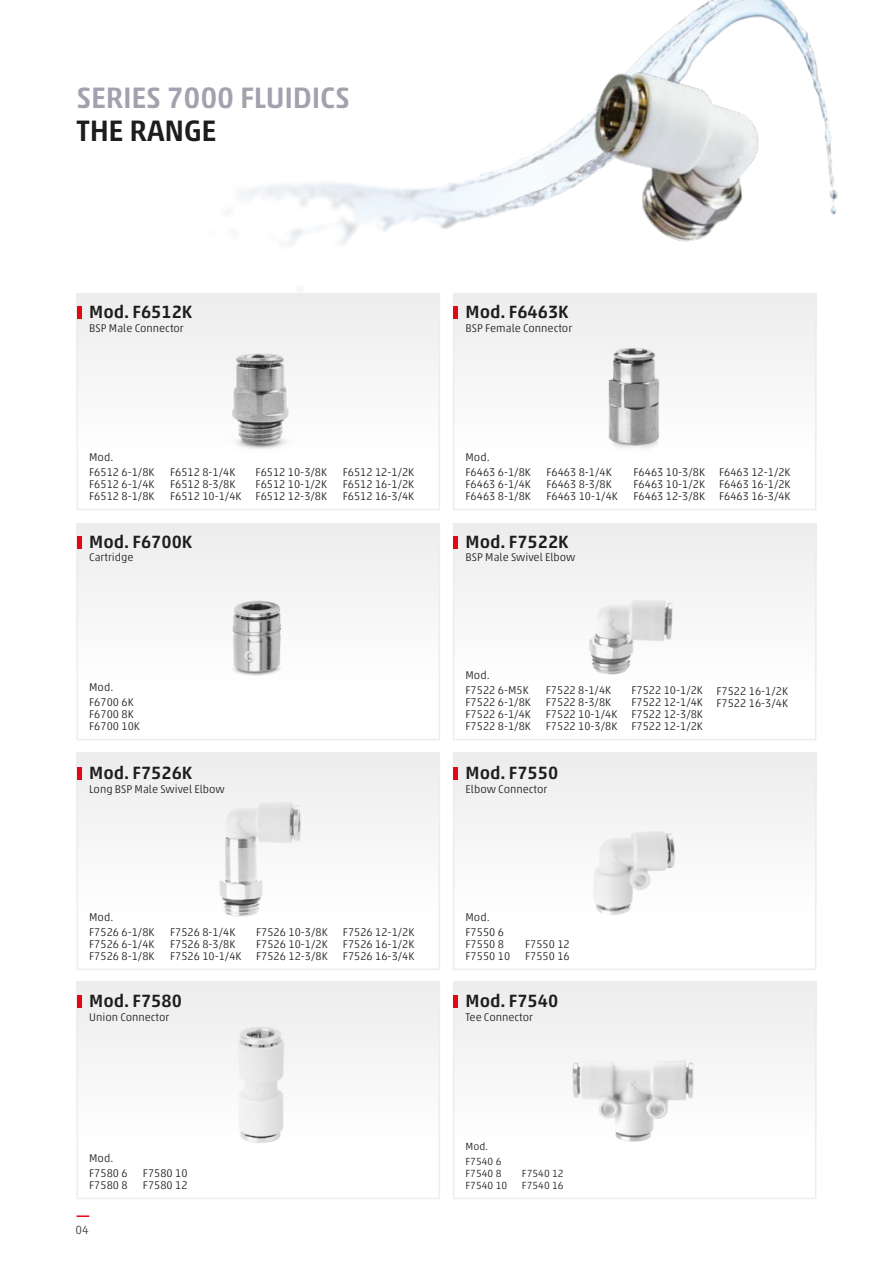
<style>
.page{position:relative;width:893px;height:1263px;background:#fff}
.page>*{position:absolute;margin:0;border:0;box-sizing:border-box;transform-origin:0 0}
.t1{font:500 30px "Akko W1 G";letter-spacing:-.01em;color:#a3a1ad}
.t2{font:500 30px "Akko W1 G";letter-spacing:-.01em;color:#1d1d1b}
.t3{font:500 18px "Akko W1 G";color:#1d1d1b}
.t4{font:300 12px "Akko W1 G";color:#3c3c3b}
.t5{font:300 11.25px/12px "Akko W1 G";color:#1d1d1b}
.t6{font:300 10.5px/12px "Akko W1 G";color:#1d1d1b}
</style>
<div class="page">
<img style="left:227px;top:0;width:611px;height:427px">
<img style="left:543px;top:27px;width:252px;height:244px">
<svg style="left:77px;top:1215px;width:12px;height:2px"></svg>
<div style="left:77px;top:293px;width:363px;height:159px;background:#f5f5f5"></div>
<div style="left:77px;top:292px;width:363px;height:218px;border:1px solid #ededed"></div>
<div style="left:77px;top:753px;width:363px;height:159px;background:#f5f5f5"></div>
<div style="left:77px;top:752px;width:363px;height:218px;border:1px solid #ededed"></div>
<div style="left:77px;top:523px;width:363px;height:159px;background:#f5f5f5"></div>
<div style="left:77px;top:522px;width:363px;height:218px;border:1px solid #ededed"></div>
<div style="left:77px;top:982px;width:363px;height:159px;background:#f5f5f5"></div>
<div style="left:77px;top:981px;width:363px;height:218px;border:1px solid #ededed"></div>
<div style="left:453px;top:293px;width:363px;height:159px;background:#f5f5f5"></div>
<div style="left:453px;top:292px;width:363px;height:218px;border:1px solid #ededed"></div>
<div style="left:453px;top:753px;width:363px;height:159px;background:#f4f4f4"></div>
<div style="left:453px;top:752px;width:363px;height:218px;border:1px solid #ededed"></div>
<div style="left:453px;top:523px;width:363px;height:159px;background:#f4f4f4"></div>
<div style="left:453px;top:522px;width:363px;height:218px;border:1px solid #ededed"></div>
<div style="left:453px;top:982px;width:363px;height:159px;background:#f4f4f4"></div>
<div style="left:453px;top:981px;width:363px;height:218px;border:1px solid #ededed"></div>
<div style="left:77px;top:306px;width:5px;height:13px;background:#e30613"></div>
<div style="left:77px;top:767px;width:5px;height:13px;background:#e30613"></div>
<div style="left:77px;top:536px;width:5px;height:12px;background:#e30613"></div>
<div style="left:77px;top:995px;width:5px;height:13px;background:#e30613"></div>
<hr style="left:454px;top:306px;width:4px;height:13px;background:#e30613">
<hr style="left:454px;top:767px;width:4px;height:13px;background:#e30613">
<hr style="left:454px;top:536px;width:4px;height:12px;background:#e30613">
<hr style="left:454px;top:995px;width:4px;height:13px;background:#e30613">
<img style="left:589px;top:600px;width:84px;height:75px">
<img style="left:220px;top:802px;width:81px;height:115px">
<img style="left:596px;top:832px;width:79px;height:83px">
<img style="left:239px;top:1027px;width:45px;height:116px">
<img style="left:561px;top:1062px;width:145px;height:80px">
<img style="left:232px;top:353px;width:57px;height:95px">
<img style="left:608px;top:348px;width:51px;height:99px">
<img style="left:233px;top:601px;width:48px;height:74px">
<h1 class="t1" style="left:77px;top:76px;width:275px">SERIES 7000 FLUIDICS</h1>
<h1 class="t2" style="left:77px;top:109px;width:141px">THE RANGE</h1>
<h2 class="t3" style="left:89px;top:299px;width:105px">Mod. F6512K</h2>
<p class="t5" style="left:89px;top:321px;width:96px">BSP Male Connector</p>
<h2 class="t3" style="left:466px;top:299px;width:105px">Mod. F6463K</h2>
<p class="t5" style="left:466px;top:321px;width:108px">BSP Female Connector</p>
<p class="t5" style="left:89px;top:449px;width:67px;line-height:15px">Mod.<br>F6512 6-1/8K</p>
<p class="t5" style="left:89px;top:477px;width:67px">F6512 6-1/4K<br>F6512 8-1/8K</p>
<p class="t5" style="left:466px;top:449px;width:67px;line-height:15px">Mod.<br>F6463 6-1/8K</p>
<p class="t5" style="left:466px;top:477px;width:67px">F6463 6-1/4K<br>F6463 8-1/8K</p>
<p class="t5" style="left:170px;top:465px;width:73px">F6512 8-1/4K<br>F6512 8-3/8K<br>F6512 10-1/4K</p>
<p class="t5" style="left:256px;top:465px;width:73px;text-align:justify">F6512 10-3/8K F6512 10-1/2K F6512 12-3/8K</p>
<p class="t5" style="left:343px;top:465px;width:73px;text-align:justify">F6512 12-1/2K F6512 16-1/2K F6512 16-3/4K</p>
<p class="t5" style="left:546px;top:465px;width:73px">F6463 8-1/4K<br>F6463 8-3/8K<br>F6463 10-1/4K</p>
<p class="t5" style="left:634px;top:465px;width:73px;text-align:justify">F6463 10-3/8K F6463 10-1/2K F6463 12-3/8K</p>
<p class="t5" style="left:719px;top:465px;width:73px;text-align:justify">F6463 12-1/2K F6463 16-1/2K F6463 16-3/4K</p>
<h2 class="t3" style="left:89px;top:528px;width:105px">Mod. F6700K</h2>
<p class="t5" style="left:89px;top:551px;width:46px">Cartridge</p>
<h2 class="t3" style="left:466px;top:528px;width:105px">Mod. F7522K</h2>
<p class="t5" style="left:466px;top:551px;width:111px">BSP Male Swivel Elbow</p>
<p class="t5" style="left:89px;top:679px;width:46px;line-height:15px">Mod.<br>F6700 6K</p>
<p class="t5" style="left:89px;top:708px;width:52px">F6700 8K<br>F6700 10K</p>
<p class="t5" style="left:466px;top:667px;width:65px;line-height:15px">Mod.<br>F7522 6-M5K</p>
<p class="t5" style="left:466px;top:696px;width:67px;text-align:justify">F7522 6-1/8K F7522 6-1/4K F7522 8-1/8K</p>
<p class="t5" style="left:546px;top:684px;width:73px">F7522 8-1/4K<br>F7522 8-3/8K<br>F7522 10-1/4K<br>F7522 10-3/8K</p>
<p class="t5" style="left:631px;top:684px;width:73px;text-align:justify">F7522 10-1/2K F7522 12-1/4K F7522 12-3/8K F7522 12-1/2K</p>
<p class="t5" style="left:716px;top:684px;width:73px">F7522 16-1/2K<br>F7522 16-3/4K</p>
<h2 class="t3" style="left:89px;top:760px;width:105px">Mod. F7526K</h2>
<p class="t5" style="left:89px;top:782px;width:137px">Long BSP Male Swivel Elbow</p>
<h2 class="t3" style="left:466px;top:760px;width:94px">Mod. F7550</h2>
<p class="t5" style="left:466px;top:782px;width:83px">Elbow Connector</p>
<p class="t5" style="left:89px;top:909px;width:67px;line-height:15px">Mod.<br>F7526 6-1/8K</p>
<p class="t5" style="left:89px;top:937px;width:67px">F7526 6-1/4K<br>F7526 8-1/8K</p>
<p class="t5" style="left:170px;top:925px;width:73px">F7526 8-1/4K<br>F7526 8-3/8K<br>F7526 10-1/4K</p>
<p class="t5" style="left:256px;top:925px;width:73px;text-align:justify">F7526 10-3/8K F7526 10-1/2K F7526 12-3/8K</p>
<p class="t5" style="left:343px;top:925px;width:73px;text-align:justify">F7526 12-1/2K F7526 16-1/2K F7526 16-3/4K</p>
<p class="t5" style="left:466px;top:909px;width:40px;line-height:15px">Mod.<br>F7550 6</p>
<p class="t5" style="left:466px;top:937px;width:46px">F7550 8<br>F7550 10</p>
<p class="t5" style="left:525px;top:937px;width:46px">F7550 12<br>F7550 16</p>
<h2 class="t3" style="left:89px;top:988px;width:94px">Mod. F7580</h2>
<p class="t5" style="left:89px;top:1010px;width:82px">Union Connector</p>
<h2 class="t3" style="left:466px;top:988px;width:94px">Mod. F7540</h2>
<p class="t5" style="left:466px;top:1010px;width:69px">Tee Connector</p>
<p class="t5" style="left:89px;top:1150px;width:40px;line-height:15px">Mod.<br>F7580 6</p>
<p class="t5" style="left:89px;top:1178px;width:40px">F7580 8</p>
<p class="t4" style="left:75px;top:1221px;width:15px">04</p>
<p class="t6" style="left:466px;top:1138px;width:37px;line-height:15px">Mod.<br>F7540 6</p>
<p class="t6" style="left:466px;top:1166px;width:43px">F7540 8<br>F7540 10</p>
<p class="t5" style="left:143px;top:1166px;width:46px">F7580 10<br>F7580 12</p>
<p class="t6" style="left:522px;top:1166px;width:43px">F7540 12<br>F7540 16</p>
</div>
